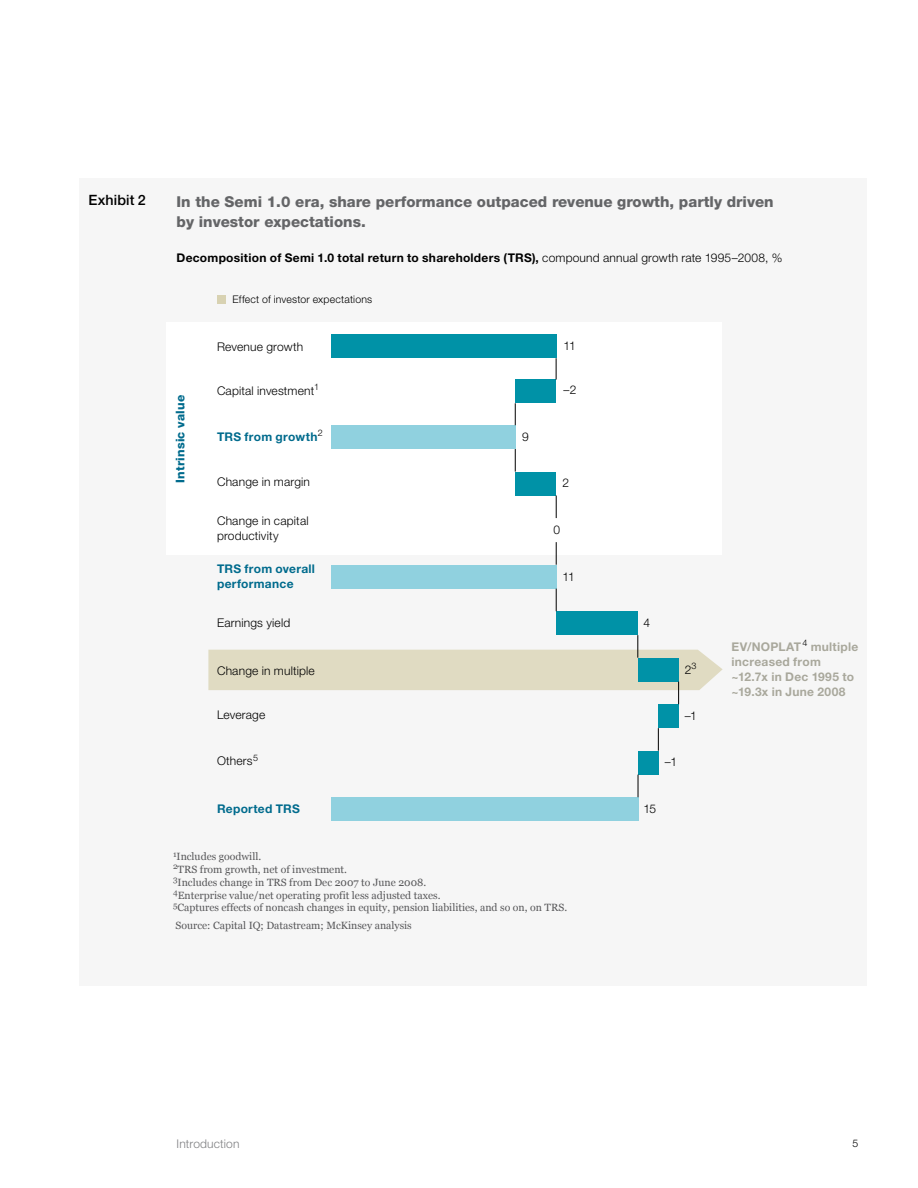
<style>
.page{position:relative;width:918px;height:1188px;background:#fff}
.page>*{position:absolute;margin:0;border:0;box-sizing:border-box;transform-origin:0 0}
.t1{font:800 15px/19.5px "Helvetica Neue LT Std";color:#646567}
.t2{font:500 14.25px "Helvetica Neue LT Std";letter-spacing:.01em;color:#000}
.t3{font:300 12px/15px "Helvetica Neue LT Std";letter-spacing:.015em;color:#000}
.t4{font:700 12px "Helvetica Neue LT Std";letter-spacing:.025em;color:#000}
.t5{font:700 12px/15px "Helvetica Neue LT Std";letter-spacing:.025em;color:#a9a89c}
.t6{font:700 12px/15px "Helvetica Neue LT Std";letter-spacing:.02em;color:#006b8d}
.t7{font:800 12px "Helvetica Neue LT Std";letter-spacing:.015em;color:#006b8d}
.t8{font:300 12px "Helvetica Neue LT Std";letter-spacing:.015em;color:#808183}
.t9{font:10.5px/12.8px "Georgia";color:#58585a}
.t10{font:300 10.5px "Helvetica Neue LT Std";letter-spacing:.015em;color:#000}
.s1{font-weight:300}
</style>
<div class="page">
<div style="left:80px;top:178px;width:787px;height:808px;background:#f6f6f6"></div>
<div style="left:166px;top:322px;width:556px;height:233px;background:#fff"></div>
<div style="left:515px;top:379px;width:41px;height:24px;background:#0092a7"></div>
<div style="left:331px;top:334px;width:225px;height:24px;background:#0092a7"></div>
<div style="left:515px;top:472px;width:41px;height:24px;background:#0092a7"></div>
<div style="left:331px;top:425px;width:184px;height:24px;background:#90d1df"></div>
<div style="left:331px;top:565px;width:225px;height:24px;background:#90d1df"></div>
<div style="left:658px;top:704px;width:21px;height:24px;background:#0092a7"></div>
<div style="left:638px;top:751px;width:21px;height:24px;background:#0092a7"></div>
<div style="left:331px;top:797px;width:307px;height:24px;background:#90d1df"></div>
<div style="left:556px;top:611px;width:82px;height:24px;background:#0092a7"></div>
<svg style="left:556px;top:358px;width:1px;height:22px"></svg>
<svg style="left:515px;top:403px;width:1px;height:22px"></svg>
<svg style="left:515px;top:449px;width:1px;height:23px"></svg>
<svg style="left:556px;top:496px;width:1px;height:22px"></svg>
<svg style="left:556px;top:542px;width:1px;height:23px"></svg>
<svg style="left:556px;top:589px;width:1px;height:22px"></svg>
<svg style="left:208px;top:635px;width:515px;height:69px"></svg>
<svg style="left:658px;top:728px;width:1px;height:23px"></svg>
<svg style="left:638px;top:775px;width:1px;height:22px"></svg>
<div style="left:217px;top:295px;width:9px;height:9px;background:#d8d2b2"></div>
<h2 class="t2" style="left:88px;top:191px;width:59px">Exhibit 2</h2>
<h1 class="t1" style="left:177px;top:192px;width:599px">In the Semi 1.0 era, share performance outpaced revenue growth, partly driven by investor expectations.</h1>
<p class="t4" style="left:177px;top:251px;width:607px">Decomposition of Semi 1.0 total return to shareholders (TRS), <span class="s1">compound annual growth rate 1995–2008, %</span></p>
<p class="t10" style="left:233px;top:293px;width:141px">Effect of investor expectations</p>
<p class="t7" style="left:173px;top:483px;width:89px;rotate:-90deg">Intrinsic value</p>
<p class="t3" style="left:217px;top:339px;width:88px">Revenue growth</p>
<p class="t3" style="left:217px;top:383px;width:104px">Capital investment<sup>1</sup></p>
<p class="t6" style="left:217px;top:429px;width:107px">TRS from growth<sup>2</sup></p>
<p class="t3" style="left:217px;top:474px;width:95px">Change in margin</p>
<p class="t3" style="left:217px;top:513px;width:93px">Change in capital productivity</p>
<p class="t6" style="left:217px;top:561px;width:99px">TRS from overall performance</p>
<p class="t3" style="left:217px;top:615px;width:75px">Earnings yield</p>
<p class="t3" style="left:217px;top:663px;width:99px">Change in multiple</p>
<p class="t3" style="left:217px;top:707px;width:50px">Leverage</p>
<p class="t3" style="left:217px;top:753px;width:42px">Others<sup>5</sup></p>
<p class="t6" style="left:217px;top:801px;width:84px">Reported TRS</p>
<p class="t3" style="left:522px;top:429px;width:8px">9</p>
<p class="t3" style="left:564px;top:338px;width:14px">11</p>
<p class="t3" style="left:564px;top:382px;width:14px">–2</p>
<p class="t3" style="left:563px;top:475px;width:8px">2</p>
<p class="t3" style="left:554px;top:522px;width:8px">0</p>
<p class="t3" style="left:563px;top:569px;width:14px">11</p>
<p class="t9" style="left:173px;top:850px;width:396px"><sup>1</sup>Includes goodwill.<br><sup>2</sup>TRS from growth, net of investment.<br><sup>3</sup>Includes change in TRS from Dec 2007 to June 2008.<br><sup>4</sup>Enterprise value/net operating profit less adjusted taxes.<br><sup>5</sup>Captures effects of noncash changes in equity, pension liabilities, and so on, on TRS.</p>
<p class="t9" style="left:176px;top:918px;width:238px">Source: Capital IQ; Datastream; McKinsey analysis</p>
<p class="t3" style="left:643px;top:615px;width:8px">4</p>
<p class="t3" style="left:685px;top:662px;width:13px">2<sup>3</sup></p>
<p class="t3" style="left:685px;top:708px;width:14px">–1</p>
<p class="t3" style="left:665px;top:754px;width:14px">–1</p>
<p class="t3" style="left:643px;top:801px;width:14px">15</p>
<p class="t5" style="left:732px;top:639px;width:128px">EV/NOPLAT<sup>4</sup> multiple increased from ~12.7x in Dec 1995 to ~19.3x in June 2008</p>
<p class="t8" style="left:177px;top:1136px;width:64px">Introduction</p>
<p class="t10" style="left:853px;top:1137px;width:7px">5</p>
</div>
